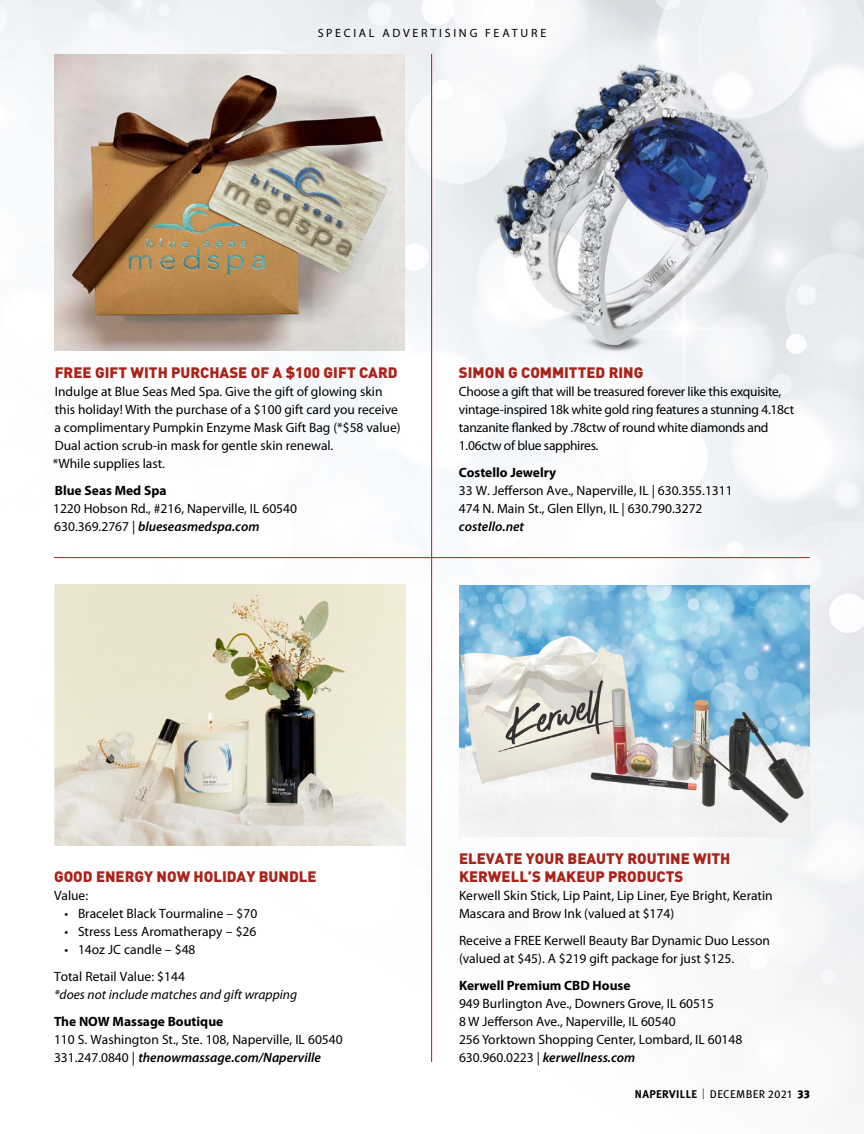
<style>
.page{position:relative;width:864px;height:1134px;background:#fff}
.page>*{position:absolute;margin:0;border:0;box-sizing:border-box;transform-origin:0 0}
.t1{font:900 15px/18px "DIN";color:#aa231a}
.t2{font:13.5px/18px "Myriad Pro";color:#000}
.t3{font:13.5px/18px "Myriad Pro";letter-spacing:-.02em;color:#000}
.t4{font:700 13.5px "Myriad Pro";color:#000}
.t5{font:italic 13.5px "Myriad Pro";color:#000}
.t6{font:italic 600 13.5px "Myriad Pro";color:#000}
.t7{font:12px "Myriad Pro";letter-spacing:.225em;color:#000}
.t8{font:11.25px "Meta Pro";letter-spacing:.025em;color:#000}
.s1{font-weight:600;font-style:italic}
.s2{font-weight:700}
.s3{font-weight:300}
.s4{font-weight:900}
</style>
<div class="page">
<hr style="left:431px;top:54px;width:1px;height:1008px;background:#aa231a">
<hr style="left:54px;top:557px;width:756px;height:1px;background:#aa231a">
<img style="left:405px;top:35px;width:439px;height:334px">
<div style="left:306px;top:16px;width:251px;height:32px;background:linear-gradient(to right,#e8ecef,#fefeff)"></div>
<img style="left:54px;top:54px;width:351px;height:297px">
<img style="left:54px;top:585px;width:351px;height:261px">
<img style="left:459px;top:585px;width:351px;height:252px">
<p class="t7" style="left:318px;top:26px;width:230px">SPECIAL ADVERTISING FEATURE</p>
<p class="t1" style="left:55px;top:363px;width:344px">FREE GIFT WITH PURCHASE OF A $100 GIFT CARD</p>
<p class="t2" style="left:53px;top:383px;width:349px">Indulge at Blue Seas Med Spa. Give the gift of glowing skin this holiday! With the purchase of a $100 gift card you receive a complimentary Pumpkin Enzyme Mask Gift Bag (*$58 value)<br>Dual action scrub-in mask for gentle skin renewal.<br>*While supplies last.</p>
<p class="t4" style="left:55px;top:483px;width:113px">Blue Seas Med Spa</p>
<p class="t2" style="left:53px;top:500px;width:245px">1220 Hobson Rd., #216, Naperville, IL 60540<br>630.369.2767 | <span class="s1">blueseasmedspa.com</span></p>
<p class="t1" style="left:459px;top:363px;width:186px">SIMON G COMMITTED RING</p>
<p class="t3" style="left:459px;top:383px;width:337px">Choose a gift that will be treasured forever like this exquisite, vintage-inspired 18k white gold ring features a stunning 4.18ct tanzanite flanked by .78ctw of round white diamonds and 1.06ctw of blue sapphires.</p>
<p class="t4" style="left:459px;top:465px;width:99px">Costello Jewelry</p>
<p class="t2" style="left:459px;top:482px;width:275px">33 W. Jefferson Ave., Naperville, IL | 630.355.1311<br>474 N. Main St., Glen Ellyn, IL | 630.790.3272</p>
<p class="t6" style="left:459px;top:518px;width:67px">costello.net</p>
<p class="t1" style="left:54px;top:867px;width:264px">GOOD ENERGY NOW HOLIDAY BUNDLE</p>
<p class="t2" style="left:54px;top:887px;width:36px">Value:</p>
<p class="t2" style="left:65px;top:905px;width:194px">• Bracelet Black Tourmaline – $70</p>
<p class="t2" style="left:65px;top:923px;width:193px">• Stress Less Aromatherapy – $26</p>
<p class="t2" style="left:54px;top:936px;width:143px;line-height:27px;text-indent:11px">• 14oz JC candle – $48<br>Total Retail Value: $144</p>
<p class="t5" style="left:54px;top:987px;width:245px">*does not include matches and gift wrapping</p>
<p class="t4" style="left:54px;top:1014px;width:171px">The NOW Massage Boutique</p>
<p class="t2" style="left:54px;top:1031px;width:290px">110 S. Washington St., Ste. 108, Naperville, IL 60540<br>331.247.0840 | <span class="s1">thenowmassage.com/Naperville</span></p>
<p class="t1" style="left:459px;top:849px;width:273px">ELEVATE YOUR BEAUTY ROUTINE WITH<br>KERWELL’S MAKEUP PRODUCTS</p>
<p class="t2" style="left:459px;top:887px;width:315px">Kerwell Skin Stick, Lip Paint, Lip Liner, Eye Bright, Keratin<br>Mascara and Brow Ink (valued at $174)</p>
<p class="t2" style="left:459px;top:932px;width:313px">Receive a FREE Kerwell Beauty Bar Dynamic Duo Lesson (valued at $45). A $219 gift package for just $125.</p>
<p class="t4" style="left:459px;top:978px;width:173px">Kerwell Premium CBD House</p>
<p class="t2" style="left:459px;top:995px;width:285px">949 Burlington Ave., Downers Grove, IL 60515<br>8 W Jefferson Ave., Naperville, IL 60540<br>256 Yorktown Shopping Center, Lombard, IL 60148<br>630.960.0223 | <span class="s1">kerwellness.com</span></p>
<p class="t8" style="left:635px;top:1085px;width:177px"><span class="s2">NAPERVILLE</span> <span class="s3">|</span> DECEMBER 2021 <span class="s4">33</span></p>
</div>
